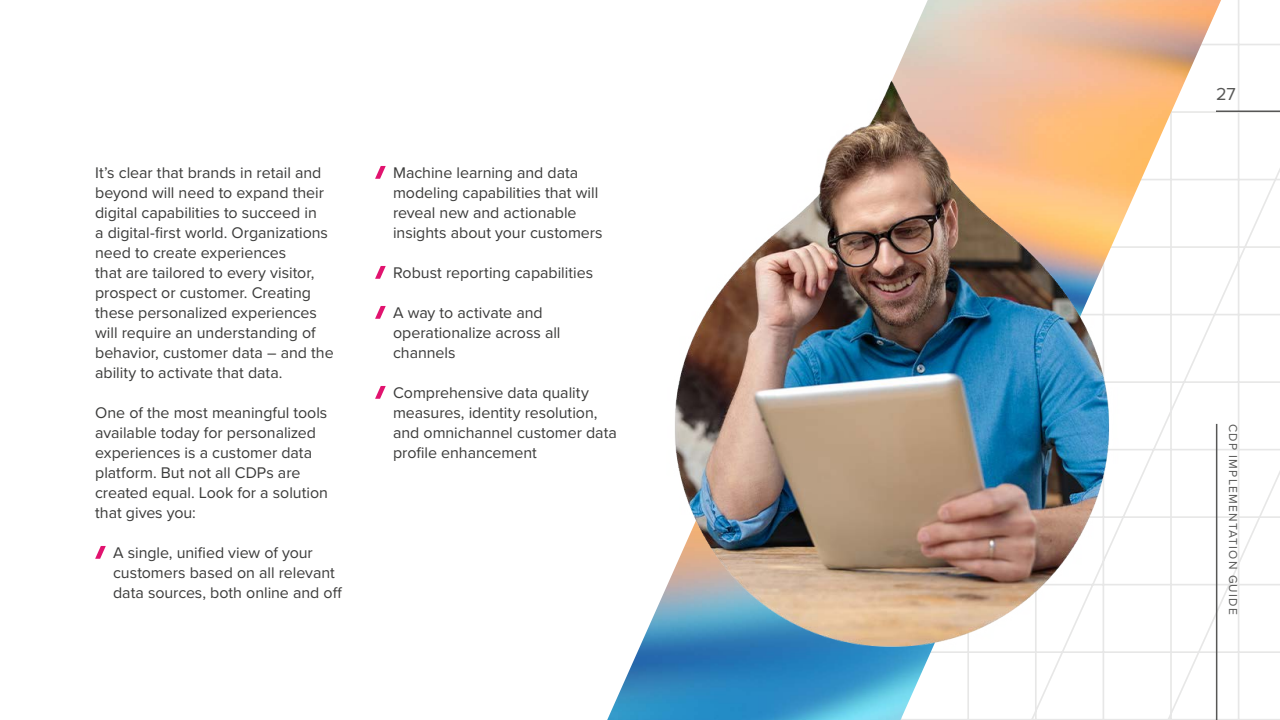
<style>
.page{position:relative;width:1280px;height:720px;background:#fff}
.page>*{position:absolute;margin:0;border:0;box-sizing:border-box;transform-origin:0 0}
.t1{font:18px "Proxima Nova";color:#575756}
.t2{font:16px/20px "Proxima Nova";letter-spacing:-.005em;color:#3c3c3b}
.t3{font:12px "Proxima Nova";letter-spacing:.1em;color:#575756}
</style>
<div class="page">
<svg style="left:95px;top:546px;width:11px;height:13px"></svg>
<svg style="left:375px;top:166px;width:11px;height:13px"></svg>
<svg style="left:375px;top:266px;width:11px;height:13px"></svg>
<svg style="left:375px;top:306px;width:11px;height:13px"></svg>
<svg style="left:375px;top:386px;width:11px;height:13px"></svg>
<svg style="left:1221px;top:0;width:59px;height:720px"></svg>
<img style="left:607px;top:0;width:614px;height:720px">
<img style="left:607px;top:24px;width:520px;height:638px">
<hr style="left:1216px;top:424px;width:1px;height:296px;background:#575756">
<hr style="left:1216px;top:110px;width:64px;height:2px;background:#575756">
<p class="t2" style="left:95px;top:163px;width:240px">It’s clear that brands in retail and beyond will need to expand their digital capabilities to succeed in<br>a digital-first world. Organizations need to create experiences<br>that are tailored to every visitor, prospect or customer. Creating these personalized experiences will require an understanding of behavior, customer data – and the ability to activate that data.</p>
<p class="t2" style="left:95px;top:403px;width:234px">One of the most meaningful tools available today for personalized experiences is a customer data platform. But not all CDPs are created equal. Look for a solution that gives you:</p>
<p class="t2" style="left:113px;top:543px;width:231px">A single, unified view of your customers based on all relevant data sources, both online and off</p>
<p class="t2" style="left:393px;top:163px;width:211px">Machine learning and data modeling capabilities that will reveal new and actionable insights about your customers</p>
<p class="t2" style="left:393px;top:263px;width:202px">Robust reporting capabilities</p>
<p class="t2" style="left:393px;top:303px;width:169px">A way to activate and operationalize across all channels</p>
<p class="t2" style="left:393px;top:383px;width:225px">Comprehensive data quality measures, identity resolution, and omnichannel customer data profile enhancement</p>
<p class="t1" style="left:1216px;top:83px;width:21px">27</p>
<p class="t3" style="left:1240px;top:424px;width:192px;rotate:90deg">CDP IMPLEMENTATION GUIDE</p>
</div>
